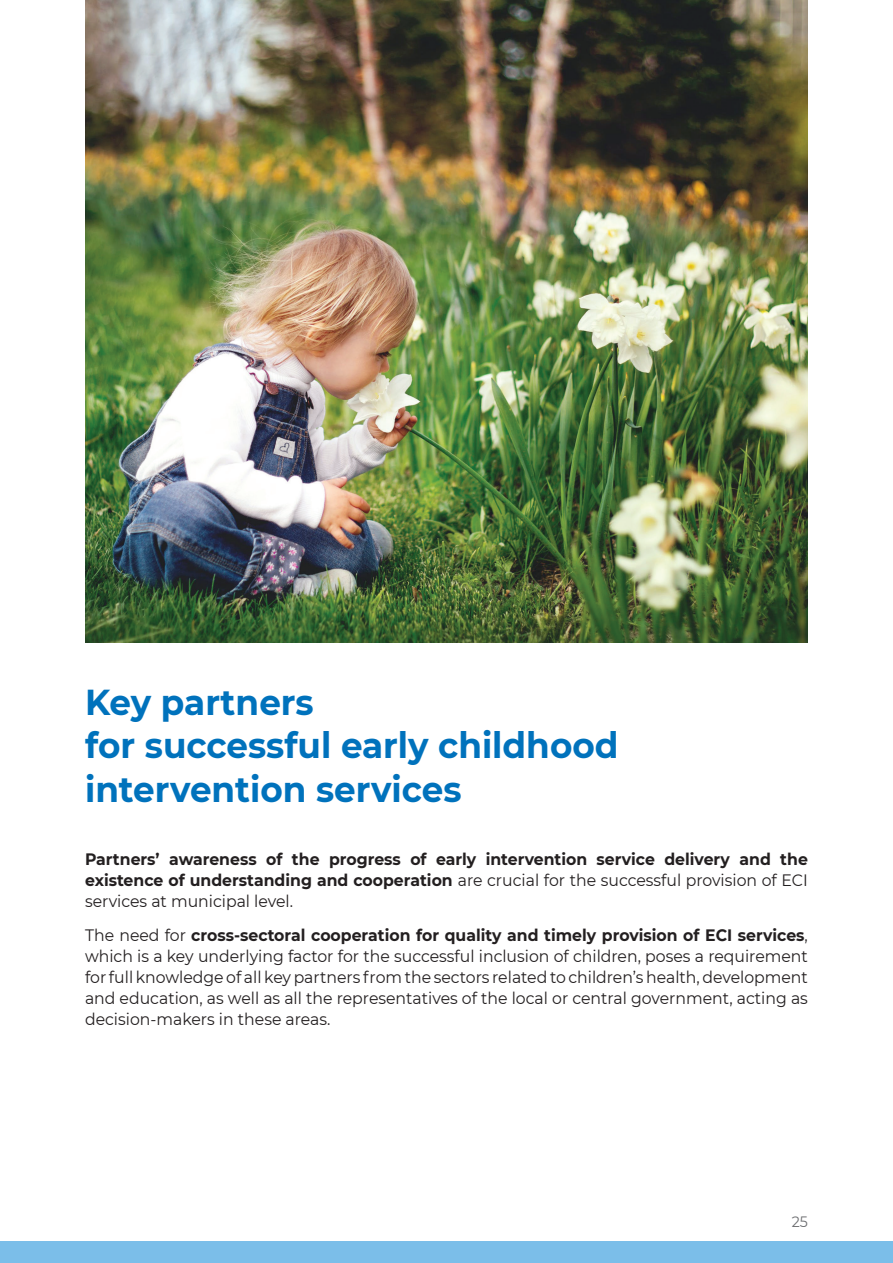
<style>
.page{position:relative;width:893px;height:1263px;background:#fff}
.page>*{position:absolute;margin:0;border:0;box-sizing:border-box;transform-origin:0 0}
.t1{font:700 36px/43.2px "Montserrat";color:#0072bc;scale:.95 1}
.t2{font:16.5px/21px "Montserrat";color:#231f20;text-align:justify;scale:.95 1}
.t3{font:700 16.5px/21px "Montserrat";color:#231f20;text-align:justify;scale:.95 1}
.t4{font:15px "Montserrat";color:#6c6d70;scale:.95 1}
.s1{font-weight:400}
.s2{font-weight:700}
</style>
<div class="page">
<div style="left:0;top:1242px;width:893px;height:21px;background:#7bbee9"></div>
<img style="left:85px;top:0;width:723px;height:642px">
<h1 class="t1" style="left:85px;top:679px;width:563px">Key partners<br>for successful early childhood intervention services</h1>
<p class="t3" style="left:85px;top:848px;width:762px">Partners’ awareness of the progress of early intervention service delivery and the existence of understanding and cooperation <span class="s1">are crucial for the successful provision of ECI services at municipal level.</span></p>
<p class="t2" style="left:85px;top:924px;width:762px">The need for <span class="s2">cross-sectoral cooperation for quality and timely provision of ECI services</span>, which is a key underlying factor for the successful inclusion of children, poses a requirement for full knowledge of all key partners from the sectors related to children’s health, development and education, as well as all the representatives of the local or central government, acting as decision-makers in these areas.</p>
<p class="t4" style="left:792px;top:1212px;width:19px">25</p>
</div>
